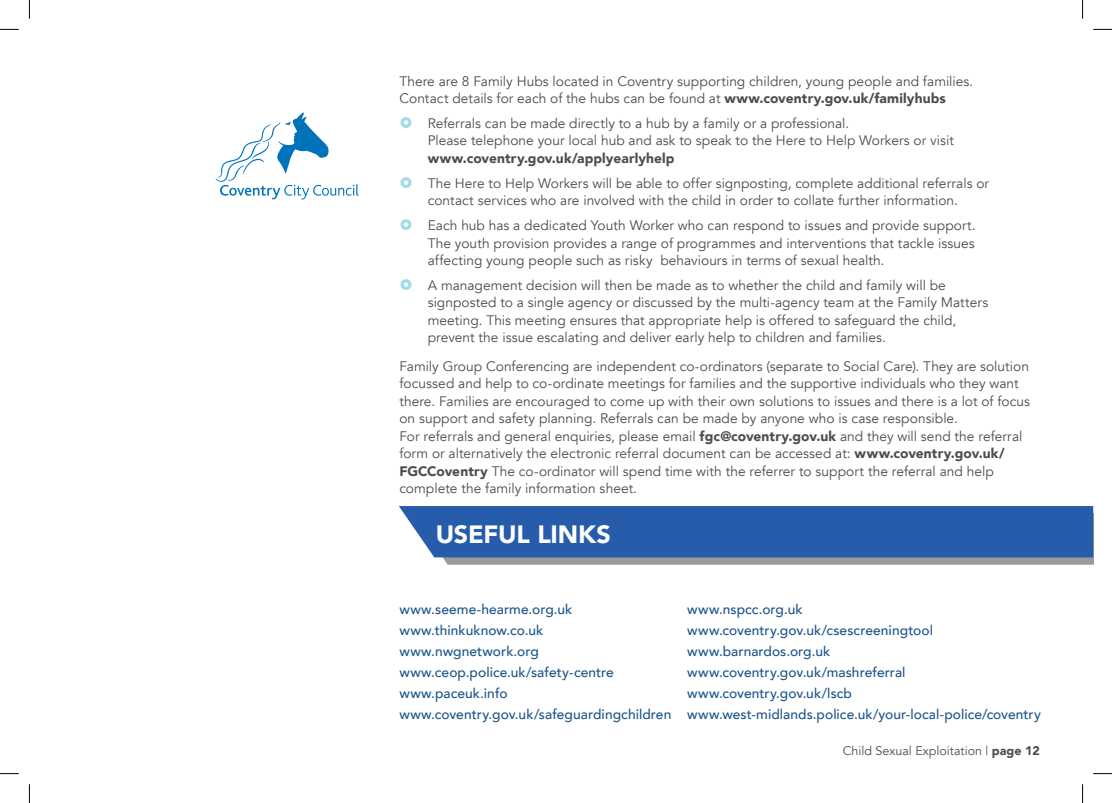
<style>
.page{position:relative;width:1112px;height:803px;background:#fff}
.page>*{position:absolute;margin:0;border:0;box-sizing:border-box;transform-origin:0 0}
.t1{font:900 25px "Avenir";letter-spacing:-.005em;color:#fff}
.t2{font:13.75px/17.5px "Avenir";color:#4b4c4d}
.t3{font:500 13.75px/21px "Avenir";letter-spacing:.005em;color:#1b548a}
.t4{font:900 13.75px "Avenir";letter-spacing:.01em;color:#4b4c4d}
.t5{font:12.5px "Avenir";color:#4b4c4d}
.s1{font-weight:900}
</style>
<div class="page">
<svg style="left:215px;top:113px;width:143px;height:86px"></svg>
<div style="left:413px;top:513px;width:679px;height:51px;background:#231f20;opacity:.45"></div>
<div style="left:399px;top:506px;width:693px;height:51px;background:#275caa"></div>
<svg style="left:0;top:29px;width:19px;height:1px"></svg>
<svg style="left:1093px;top:29px;width:18px;height:1px"></svg>
<svg style="left:0;top:773px;width:19px;height:1px"></svg>
<svg style="left:1093px;top:773px;width:18px;height:1px"></svg>
<svg style="left:29px;top:0;width:1px;height:19px"></svg>
<svg style="left:29px;top:784px;width:1px;height:19px"></svg>
<svg style="left:1082px;top:0;width:1px;height:19px"></svg>
<svg style="left:1082px;top:784px;width:1px;height:19px"></svg>
<p class="t2" style="left:399px;top:72px;width:575px">There are 8 Family Hubs located in Coventry supporting children, young people and families.<br>Contact details for each of the hubs can be found at <span class="s1">www.coventry.gov.uk/familyhubs</span></p>
<p class="t2" style="left:427px;top:115px;width:527px">Referrals can be made directly to a hub by a family or a professional.<br>Please telephone your local hub and ask to speak to the Here to Help Workers or visit</p>
<p class="t4" style="left:427px;top:146px;width:248px">www.coventry.gov.uk/applyearlyhelp</p>
<p class="t2" style="left:427px;top:175px;width:562px">The Here to Help Workers will be able to offer signposting, complete additional referrals or contact services who are involved with the child in order to collate further information.</p>
<p class="t2" style="left:427px;top:217px;width:549px;text-align:justify">Each hub has a dedicated Youth Worker who can respond to issues and provide support.<br>The youth provision provides a range of programmes and interventions that tackle issues affecting young people such as risky behaviours in terms of sexual health.</p>
<p class="t2" style="left:427px;top:277px;width:562px">A management decision will then be made as to whether the child and family will be signposted to a single agency or discussed by the multi-agency team at the Family Matters meeting. This meeting ensures that appropriate help is offered to safeguard the child, prevent the issue escalating and deliver early help to children and families.</p>
<p class="t2" style="left:399px;top:357px;width:632px">Family Group Conferencing are independent co-ordinators (separate to Social Care). They are solution focussed and help to co-ordinate meetings for families and the supportive individuals who they want there. Families are encouraged to come up with their own solutions to issues and there is a lot of focus on support and safety planning. Referrals can be made by anyone who is case responsible.<br>For referrals and general enquiries, please email <span class="s1">fgc@coventry.gov.uk</span> and they will send the referral form or alternatively the electronic referral document can be accessed at: <span class="s1">www.coventry.gov.uk/ FGCCoventry</span> The co-ordinator will spend time with the referrer to support the referral and help complete the family information sheet.</p>
<h1 class="t1" style="left:435px;top:513px;width:177px">USEFUL LINKS</h1>
<p class="t3" style="left:399px;top:598px;width:174px">www.seeme-hearme.org.uk</p>
<p class="t3" style="left:687px;top:598px;width:117px">www.nspcc.org.uk</p>
<p class="t3" style="left:399px;top:619px;width:145px">www.thinkuknow.co.uk</p>
<p class="t3" style="left:687px;top:619px;width:247px">www.coventry.gov.uk/csescreeningtool</p>
<p class="t3" style="left:399px;top:640px;width:141px">www.nwgnetwork.org</p>
<p class="t3" style="left:687px;top:640px;width:145px">www.barnardos.org.uk</p>
<p class="t3" style="left:399px;top:661px;width:216px">www.ceop.police.uk/safety-centre</p>
<p class="t3" style="left:687px;top:661px;width:220px">www.coventry.gov.uk/mashreferral</p>
<p class="t3" style="left:399px;top:682px;width:110px">www.paceuk.info</p>
<p class="t3" style="left:399px;top:682px;width:643px;text-indent:287px">www.coventry.gov.uk/lscb www.coventry.gov.uk/safeguardingchildren www.west-midlands.police.uk/your-local-police/coventry</p>
<p class="t5" style="left:842px;top:743px;width:199px">Child Sexual Exploitation | <span class="s1">page 12</span></p>
</div>
